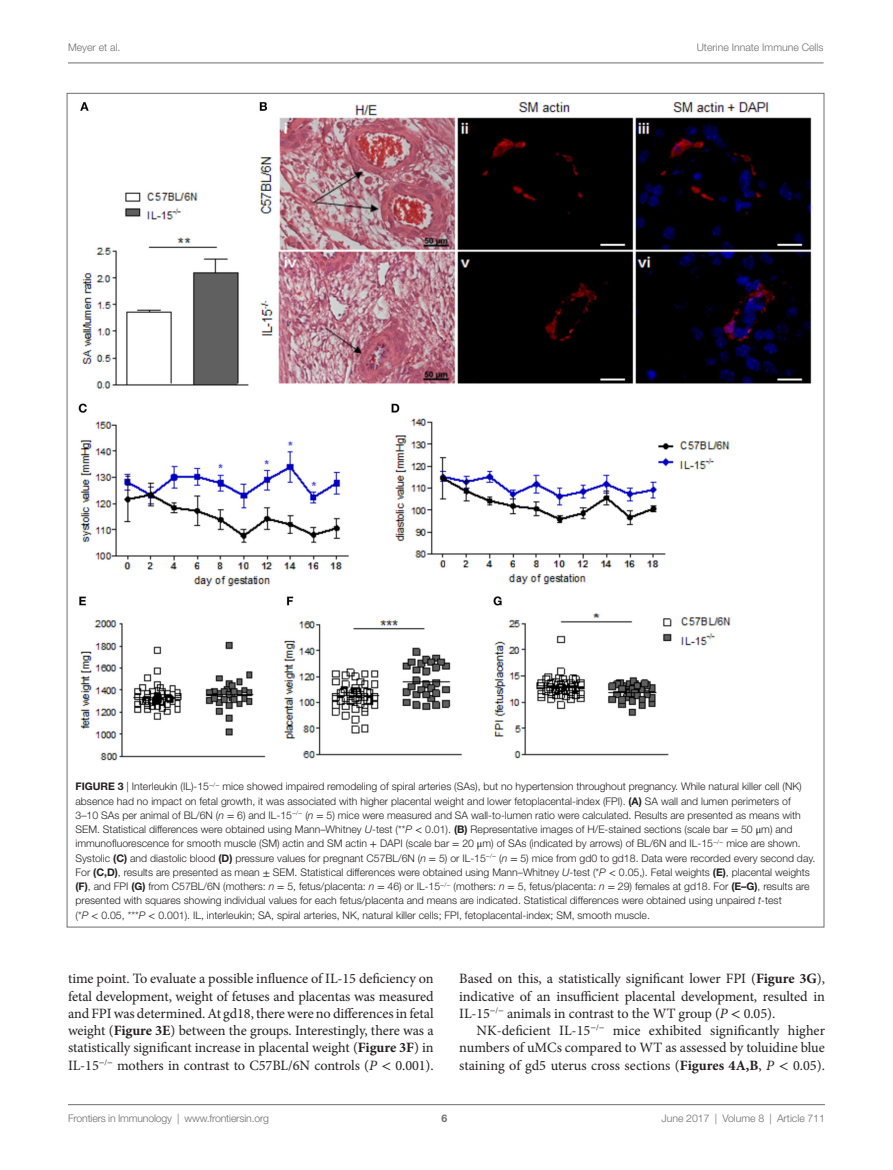
<style>
.page{position:relative;width:893px;height:1170px;background:#fff}
.page>*{position:absolute;margin:0;border:0;box-sizing:border-box;transform-origin:0 0}
.t1{font:14.25px/17.2px "Minion Pro";letter-spacing:-.005em;color:#231f20;text-align:justify}
.t2{font:300 10.5px/14.2px "Helvetica Neue LT Std";color:#231f20}
.t3{font:300 10.5px "Helvetica Neue LT Std";color:#6c6d70}
.t4{font:700 10.5px "Helvetica Neue LT Std";color:#6c6d70}
.s1{font-weight:700}
.s2{font-style:italic}
.s3{font-family:"STIX General";font-weight:400}
.s4{font-family:"STIX General"}
</style>
<div class="page">
<img style="left:78px;top:102px;width:734px;height:658px">
<hr style="left:68px;top:63px;width:756px;height:1px;background:#6c6d70">
<hr style="left:68px;top:1104px;width:757px;height:1px;background:#6c6d70">
<p class="t3" style="left:68px;top:41px;width:54px">Meyer et al.</p>
<p class="t3" style="left:697px;top:41px;width:128px">Uterine Innate Immune Cells</p>
<p class="t2" style="left:76px;top:779px;width:741px"><span class="s1">FIGURE 3</span> | Interleukin (IL)-15<sup>−</sup><sup>/</sup><sup>−</sup> mice showed impaired remodeling of spiral arteries (SAs), but no hypertension throughout pregnancy. While natural killer cell (NK) absence had no impact on fetal growth, it was associated with higher placental weight and lower fetoplacental-index (FPI). <span class="s1">(A)</span> SA wall and lumen perimeters of 3–10 SAs per animal of BL/6N (<span class="s2">n</span> <span class="s3">=</span> 6) and IL-15<sup>−</sup><sup>/</sup><sup>−</sup> (<span class="s2">n</span> <span class="s3">=</span> 5) mice were measured and SA wall-to-lumen ratio were calculated. Results are presented as means with SEM. Statistical differences were obtained using Mann–Whitney <span class="s2">U</span>-test (**<span class="s2">P</span> <span class="s3">&lt;</span> 0.01). <span class="s1">(B)</span> Representative images of H/E-stained sections (scale bar <span class="s3">=</span> 50 <span class="s3">μ</span>m) and immunofluorescence for smooth muscle (SM) actin and SM actin <span class="s3">+</span> DAPI (scale bar <span class="s3">=</span> 20 <span class="s3">μ</span>m) of SAs (indicated by arrows) of BL/6N and IL-15<sup>−</sup><sup>/</sup><sup>−</sup> mice are shown.<br>Systolic <span class="s1">(C)</span> and diastolic blood <span class="s1">(D)</span> pressure values for pregnant C57BL/6N (<span class="s2">n</span> <span class="s3">=</span> 5) or IL-15<sup>−</sup><sup>/</sup><sup>−</sup> (<span class="s2">n</span> <span class="s3">=</span> 5) mice from gd0 to gd18. Data were recorded every second day.<br>For <span class="s1">(C,D)</span>, results are presented as mean <span class="s3">±</span> SEM. Statistical differences were obtained using Mann–Whitney <span class="s2">U</span>-test (*<span class="s2">P</span> <span class="s3">&lt;</span> 0.05,). Fetal weights <span class="s1">(E)</span>, placental weights <span class="s1">(F)</span>, and FPI <span class="s1">(G)</span> from C57BL/6N (mothers: <span class="s2">n</span> <span class="s3">=</span> 5, fetus/placenta: <span class="s2">n</span> <span class="s3">=</span> 46) or IL-15<sup>−</sup><sup>/</sup><sup>−</sup> (mothers: <span class="s2">n</span> <span class="s3">=</span> 5, fetus/placenta: <span class="s2">n</span> <span class="s3">=</span> 29) females at gd18. For <span class="s1">(E–G)</span>, results are presented with squares showing individual values for each fetus/placenta and means are indicated. Statistical differences were obtained using unpaired <span class="s2">t</span>-test<br>(*<span class="s2">P</span> <span class="s3">&lt;</span> 0.05, ***<span class="s2">P</span> <span class="s3">&lt;</span> 0.001). IL, interleukin; SA, spiral arteries, NK, natural killer cells; FPI, fetoplacental-index; SM, smooth muscle.</p>
<p class="t1" style="left:68px;top:970px;width:367px">time point. To evaluate a possible influence of IL-15 deficiency on fetal development, weight of fetuses and placentas was measured and FPI was determined. At gd18, there were no differences in fetal weight (<span class="s1">Figure 3E</span>) between the groups. Interestingly, there was a statistically significant increase in placental weight (<span class="s1">Figure 3F</span>) in IL-15<sup>−</sup><sup>/</sup><sup>−</sup> mothers in contrast to C57BL/6N controls (<span class="s2">P</span> <span class="s4">&lt;</span> 0.001).</p>
<h1 class="t1" style="left:459px;top:970px;width:367px">Based on this, a statistically significant lower FPI (<span class="s1">Figure 3G</span>), indicative of an insufficient placental development, resulted in IL-15<sup>−</sup><sup>/</sup><sup>−</sup> animals in contrast to the WT group (<span class="s2">P</span> <span class="s4">&lt;</span> 0.05).</h1>
<h1 class="t1" style="left:459px;top:1021px;width:367px;text-indent:17px">NK-deficient IL-15<sup>−</sup><sup>/</sup><sup>−</sup> mice exhibited significantly higher numbers of uMCs compared to WT as assessed by toluidine blue staining of gd5 uterus cross sections (<span class="s1">Figures 4A,B</span>, <span class="s2">P</span> <span class="s4">&lt;</span> 0.05).</h1>
<p class="t3" style="left:68px;top:1111px;width:203px">Frontiers in Immunology | www.frontiersin.org</p>
<p class="t3" style="left:662px;top:1111px;width:165px">June 2017 | Volume 8 | Article 711</p>
<p class="t4" style="left:441px;top:1111px;width:7px">6</p>
</div>
